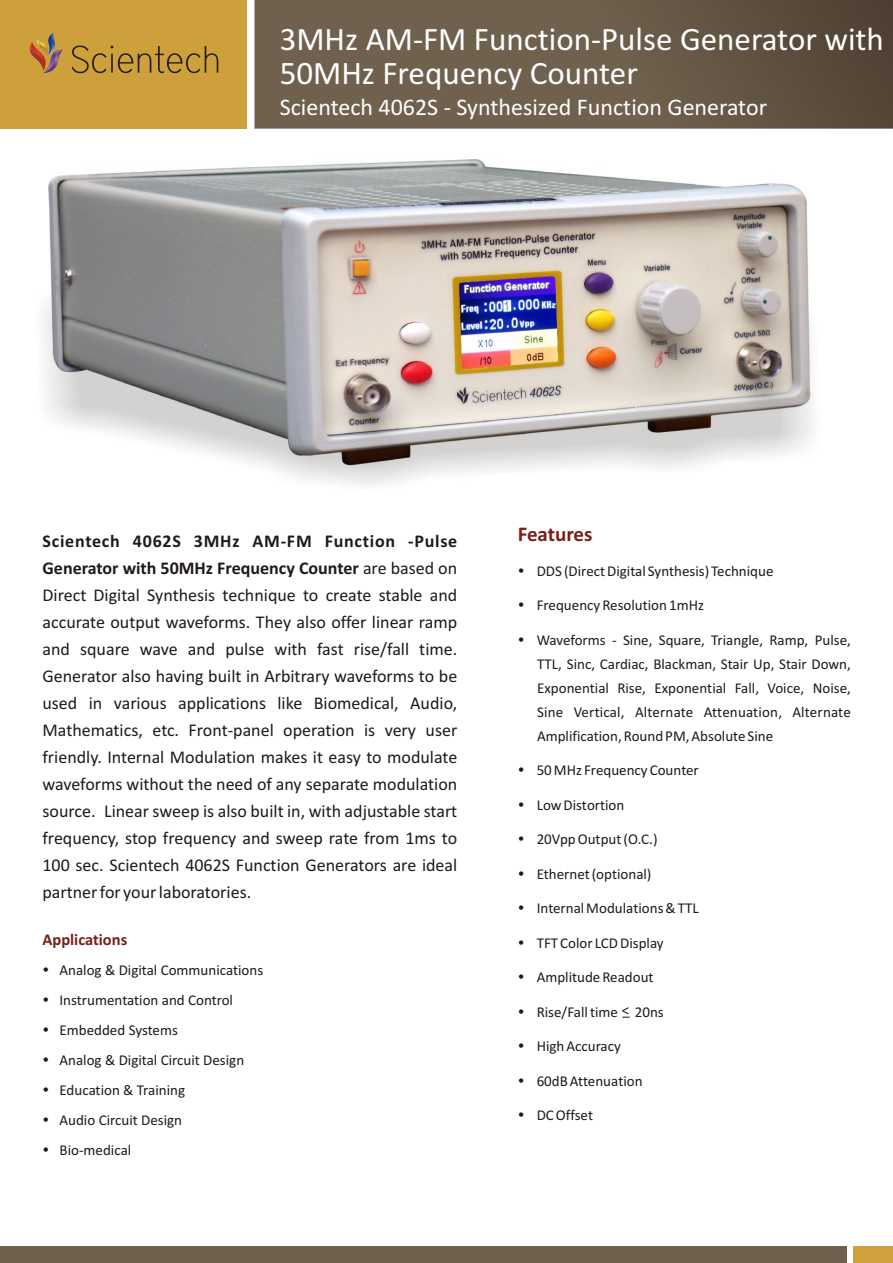
<style>
.page{position:relative;width:893px;height:1263px;background:#fff}
.page>*{position:absolute;margin:0;border:0;box-sizing:border-box;transform-origin:0 0}
.t1{font:33px/33.9px "Calibri";color:#fff}
.t2{font:24px "Calibri";color:#fff}
.t3{font:700 21px "Calibri";color:#781f1a}
.t4{font:18px/27px "Calibri";color:#1f1a17;text-align:justify}
.t5{font:700 16.5px "Calibri";color:#781f1a}
.t6{font:15px/30px "Calibri";color:#1f1a17;text-align:justify}
.s1{font-weight:700}
</style>
<div class="page">
<div style="left:0;top:1246px;width:846px;height:17px;background:#70614f"></div>
<div style="left:854px;top:1246px;width:39px;height:17px;background:#cfa13d"></div>
<svg style="left:254px;top:0;width:639px;height:129px;background:#695a49"></svg>
<div style="left:0;top:0;width:246px;height:129px;background:#cea03c"></div>
<svg style="left:72px;top:46px;width:146px;height:27px"></svg>
<svg style="left:29px;top:33px;width:34px;height:40px"></svg>
<img style="left:49px;top:160px;width:762px;height:306px">
<h1 class="t1" style="left:280px;top:25px;width:606px">3MHz AM-FM Function-Pulse Generator with<br>50MHz Frequency Counter</h1>
<h2 class="t2" style="left:280px;top:97px;width:489px">Scientech 4062S - Synthesized Function Generator</h2>
<p class="t4" style="left:42px;top:529px;width:416px"><span class="s1">Scientech 4062S 3MHz AM-FM Function -Pulse Generator with 50MHz Frequency Counter</span> are based on Direct Digital Synthesis technique to create stable and accurate output waveforms. They also offer linear ramp and square wave and pulse with fast rise/fall time.<br>Generator also having built in Arbitrary waveforms to be used in various applications like Biomedical, Audio, Mathematics, etc. Front-panel operation is very user friendly. Internal Modulation makes it easy to modulate waveforms without the need of any separate modulation source. Linear sweep is also built in, with adjustable start frequency, stop frequency and sweep rate from 1ms to 100 sec. Scientech 4062S Function Generators are ideal partner for your laboratories.</p>
<p class="t5" style="left:43px;top:932px;width:86px">Applications</p>
<p class="t6" style="left:60px;top:956px;width:205px;text-align:left">Analog &amp; Digital Communications<br>Instrumentation and Control<br>Embedded Systems<br>Analog &amp; Digital Circuit Design<br>Education &amp; Training<br>Audio Circuit Design<br>Bio-medical</p>
<p class="t3" style="left:518px;top:525px;width:76px">Features</p>
<p class="t6" style="left:537px;top:557px;width:238px">DDS (Direct Digital Synthesis) Technique</p>
<p class="t6" style="left:537px;top:591px;width:169px">Frequency Resolution 1mHz</p>
<p class="t6" style="left:537px;top:629px;width:316px;line-height:24px">Waveforms - Sine, Square, Triangle, Ramp, Pulse, TTL, Sinc, Cardiac, Blackman, Stair Up, Stair Down, Exponential Rise, Exponential Fall, Voice, Noise, Sine Vertical, Alternate Attenuation, Alternate Amplification, Round PM, Absolute Sine</p>
<p class="t6" style="left:537px;top:756px;width:164px">50 MHz Frequency Counter</p>
<p class="t6" style="left:537px;top:791px;width:89px">Low Distortion</p>
<p class="t6" style="left:537px;top:825px;width:122px">20Vpp Output (O.C.)</p>
<p class="t6" style="left:537px;top:860px;width:116px">Ethernet (optional)</p>
<p class="t6" style="left:537px;top:894px;width:164px">Internal Modulations &amp; TTL</p>
<p class="t6" style="left:537px;top:929px;width:129px">TFT Color LCD Display</p>
<p class="t6" style="left:537px;top:963px;width:118px">Amplitude Readout</p>
<p class="t6" style="left:537px;top:998px;width:129px">Rise/Fall time &lt;_ 20ns</p>
<p class="t6" style="left:537px;top:1032px;width:86px">High Accuracy</p>
<p class="t6" style="left:537px;top:1067px;width:107px">60dB Attenuation</p>
<p class="t6" style="left:537px;top:1101px;width:58px">DC Offset</p>
</div>
